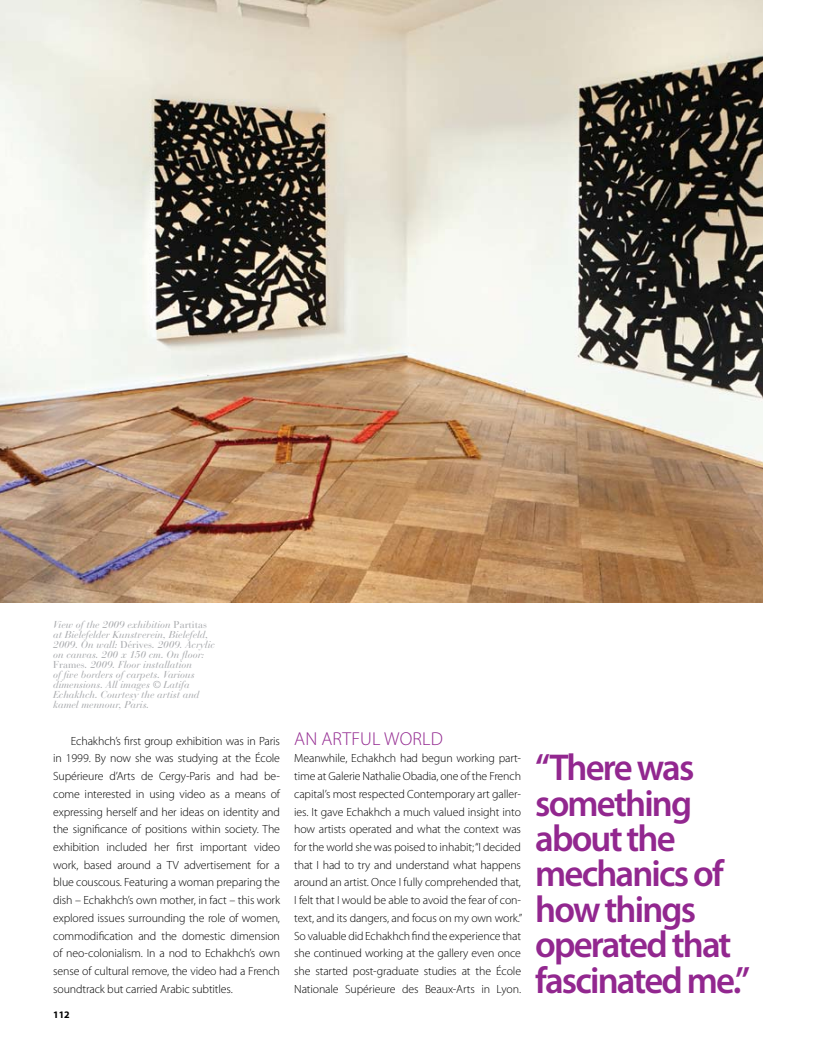
<style>
.page{position:relative;width:833px;height:1046px;background:#fff}
.page>*{position:absolute;margin:0;border:0;box-sizing:border-box;transform-origin:0 0}
.t1{font:600 37.5px/35.5px "Myriad Pro";letter-spacing:-.05em;color:#92278f}
.t2{font:300 18.75px "Myriad Pro";letter-spacing:.01em;color:#92278f}
.t3{font:300 11.88px/17.8px "Myriad Pro";letter-spacing:-.01em;color:#000;text-align:justify}
.t4{font:italic 10px/10px "Bauer Bodoni";color:#a7a9ac}
.t5{font:700 10px "Myriad Pro";color:#000}
.s1{font-style:normal}
</style>
<div class="page">
<img style="left:0;top:0;width:762px;height:602px">
<p class="t4" style="left:53px;top:619px;width:163px">View of the 2009 exhibition <span class="s1">Partitas </span>at Bielefelder Kunstverein, Bielefeld, 2009. On wall: <span class="s1">Dérives</span>. 2009. Acrylic on canvas. 200 x 150 cm. On floor:<br><span class="s1">Frames</span>. 2009. Floor installation<br>of five borders of carpets. Various dimensions. All images © Latifa Echakhch. Courtesy the artist and kamel mennour, Paris.</p>
<p class="t3" style="left:53px;top:731px;width:229px;text-indent:18px">Echakhch’s first group exhibition was in Paris in 1999. By now she was studying at the École Supérieure d’Arts de Cergy-Paris and had be&shy;come interested in using video as a means of expressing herself and her ideas on identity and the significance of positions within society. The exhibition included her first important video work, based around a TV advertisement for a blue couscous. Featuring a woman preparing the dish – Echakhch’s own mother, in fact – this work explored issues surrounding the role of women, commodification and the domestic dimension of neo-colonialism. I n a nod to Echakhch’s own sense of cultural remove, the video had a French soundtrack but carried Arabic subtitles.</p>
<p class="t2" style="left:294px;top:728px;width:150px">An Artful World</p>
<p class="t3" style="left:294px;top:749px;width:229px">Meanwhile, Echakhch had begun working part&shy;time at Galerie Nathalie Obadia, one of the French capital’s most respected Contemporary art galler&shy;ies. It gave Echakhch a much valued insight into how artists operated and what the context was for the world she was poised to inhabit; “I decided that I had to try and understand what happens around an artist. Once I fully comprehended that, I felt that I would be able to avoid the fear of con&shy;text, and its dangers, and focus on my own work.” So valuable did Echakhch find the experience that she continued working at the gallery even once she started post-graduate studies at the École Nationale Supérieure des Beaux-Arts in Lyon.</p>
<p class="t1" style="left:535px;top:748px;width:216px">“There was something about the mechanics of how things operated that fascinated me.”</p>
<p class="t5" style="left:53px;top:1007px;width:18px">112</p>
</div>
